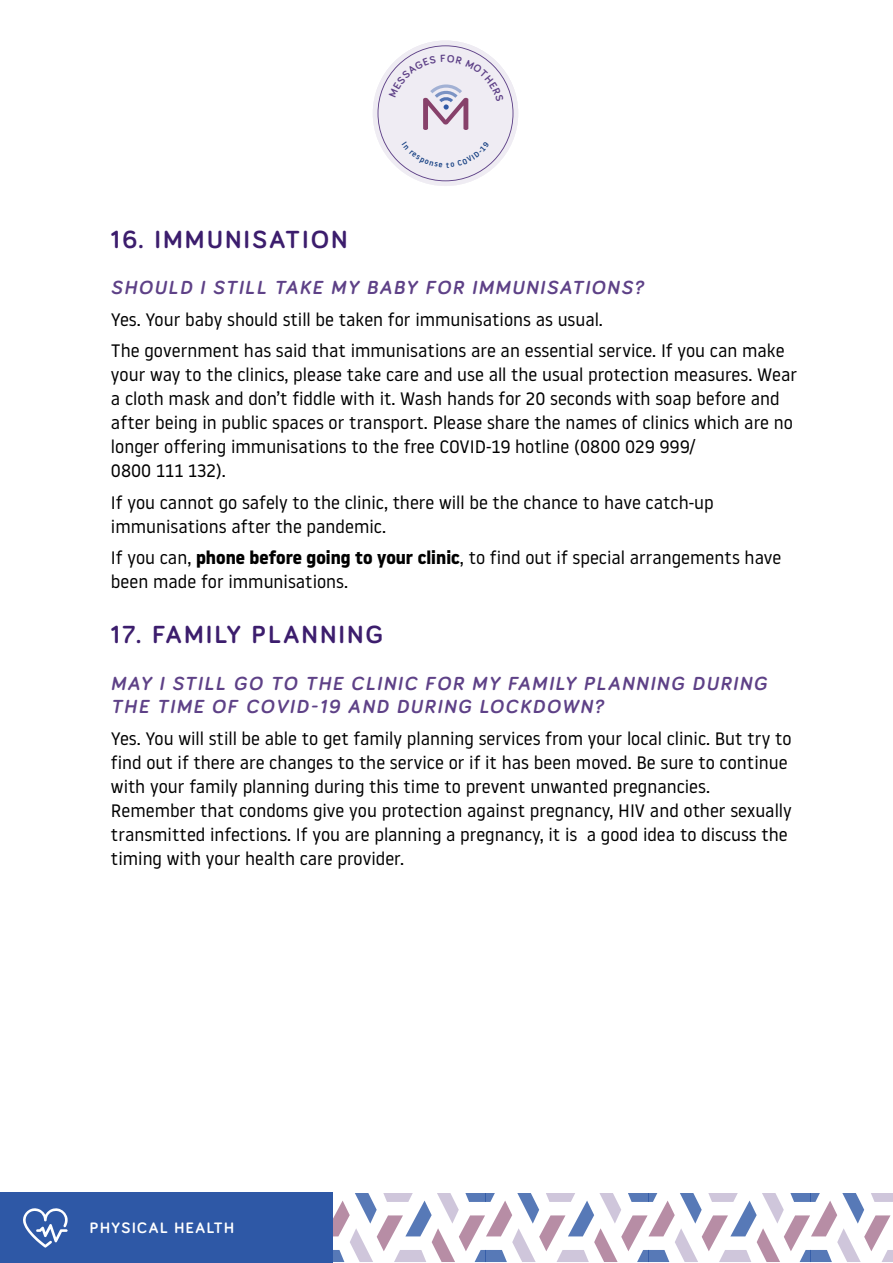
<style>
.page{position:relative;width:893px;height:1263px;background:#fff}
.page>*{position:absolute;margin:0;border:0;box-sizing:border-box;transform-origin:0 0}
.t1{font:700 25.5px "Bariol";letter-spacing:.1em;color:#3c1d6d}
.t2{font:italic 700 19.5px/23.4px "Bariol";letter-spacing:.1em;color:#5e4187}
.t3{font:18px/24px "Noway";color:#000}
.t4{font:700 15.6px "Bariol";letter-spacing:.1em;color:#fff}
.s1{font-weight:700}
</style>
<div class="page">
<svg style="left:332px;top:1193px;width:561px;height:69px"></svg>
<div style="left:373px;top:41px;width:145px;height:145px;background:#efecf3;border-radius:50%"></div>
<div style="left:0;top:1193px;width:332px;height:70px;background:#2e58a6"></div>
<svg style="left:23px;top:1208px;width:45px;height:40px"></svg>
<svg style="left:377px;top:45px;width:136px;height:136px"></svg>
<h1 class="t1" style="left:111px;top:222px;width:238px">16. IMMUNISATION</h1>
<p class="t2" style="left:111px;top:275px;width:533px">SHOULD I STILL TAKE MY BABY FOR IMMUNISATIONS?</p>
<p class="t3" style="left:111px;top:303px;width:675px;line-height:31.5px">Yes. Your baby should still be taken for immunisations as usual.<br>The government has said that immunisations are an essential service. If you can make</p>
<p class="t3" style="left:111px;top:362px;width:688px">your way to the clinics, please take care and use all the usual protection measures. Wear a cloth mask and don’t fiddle with it. Wash hands for 20 seconds with soap before and after being in public spaces or transport. Please share the names of clinics which are no longer offering immunisations to the free COVID-19 hotline (0800 029 999/<br>0800 111 132).</p>
<p class="t3" style="left:111px;top:490px;width:604px">If you cannot go safely to the clinic, there will be the chance to have catch-up immunisations after the pandemic.</p>
<p class="t3" style="left:111px;top:545px;width:672px">If you can, <span class="s1">phone before going to your clinic</span>, to find out if special arrangements have been made for immunisations.</p>
<h1 class="t1" style="left:111px;top:617px;width:274px">17. FAMILY PLANNING</h1>
<p class="t2" style="left:111px;top:671px;width:657px">MAY I STILL GO TO THE CLINIC FOR MY FAMILY PLANNING DURING<br>THE TIME OF COVID-19 AND DURING LOCKDOWN?</p>
<p class="t3" style="left:111px;top:726px;width:682px">Yes. You will still be able to get family planning services from your local clinic. But try to find out if there are changes to the service or if it has been moved. Be sure to continue with your family planning during this time to prevent unwanted pregnancies.<br>Remember that condoms give you protection against pregnancy, HIV and other sexually transmitted infections. If you are planning a pregnancy, it is a good idea to discuss the timing with your health care provider.</p>
<p class="t4" style="left:90px;top:1217px;width:146px">PHYSICAL HEALTH</p>
</div>
